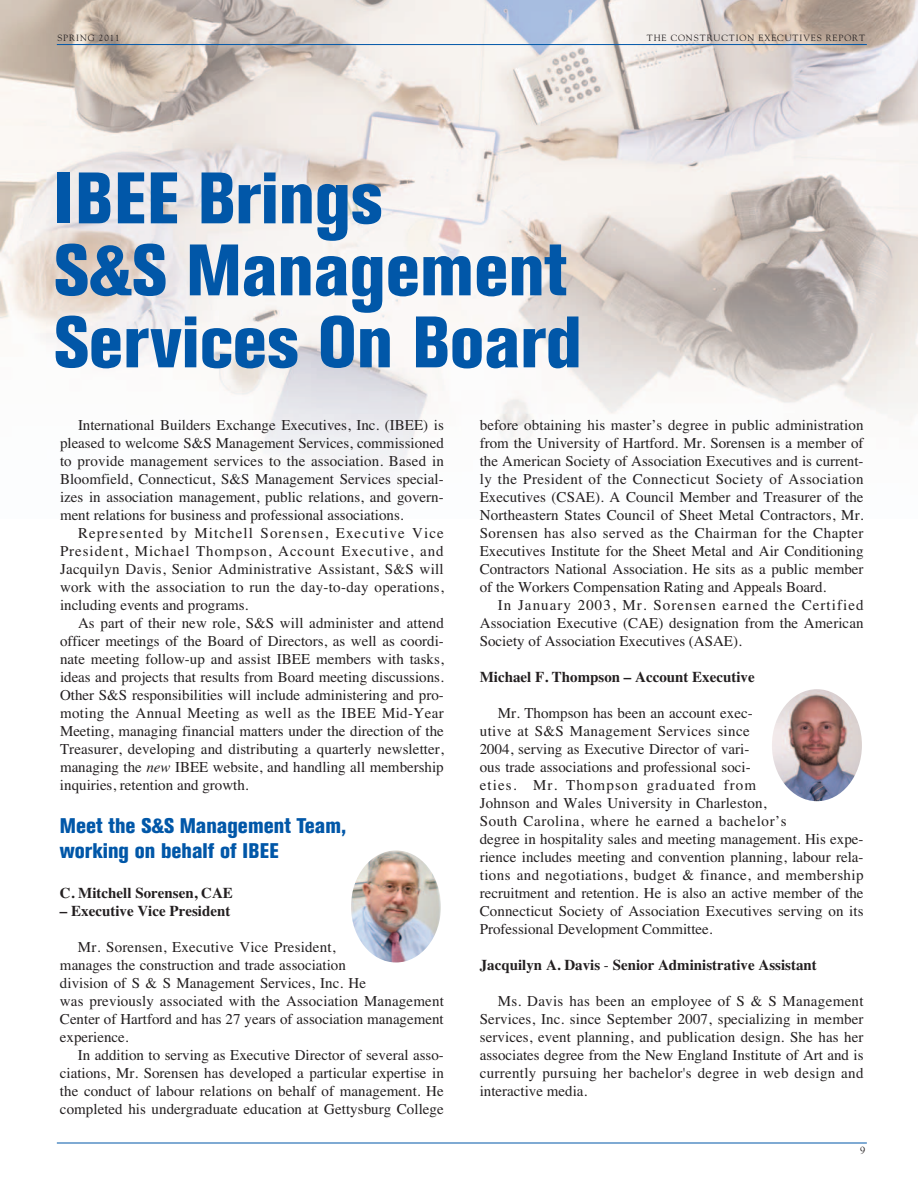
<style>
.page{position:relative;width:918px;height:1188px;background:#fff}
.page>*{position:absolute;margin:0;border:0;box-sizing:border-box;transform-origin:0 0}
.t1{font:800 condensed 72px/72px "Akzidenz Grotesk BE";color:#0157a8}
.t2{font:800 condensed 21px/25.2px "Akzidenz Grotesk BE";color:#0157a8}
.t3{font:15px/18px "Times";color:#231f20;text-align:justify}
.t4{font:700 15px "Times";color:#231f20}
.t5{font:10.5px "Goudy";color:#231f20}
.t6{font:9px "Goudy";letter-spacing:.1em;color:#231f20}
.s1{font-style:italic}
.s2{font-weight:400}
</style>
<div class="page">
<img style="left:1px;top:0;width:917px;height:468px">
<hr style="left:57px;top:44px;width:810px;height:1px;background:#0157a8">
<hr style="left:57px;top:1143px;width:810px;height:1px;background:#0157a8">
<img style="left:351px;top:850px;width:90px;height:112px;border-radius:50%">
<img style="left:772px;top:689px;width:90px;height:112px;border-radius:50%">
<p class="t6" style="left:57px;top:34px;width:64px">SPRING 2011</p>
<p class="t6" style="left:647px;top:34px;width:220px">THE CONSTRUCTION EXECUTIVES REPORT</p>
<h1 class="t1" style="left:54px;top:169px;width:529px">IBEE Brings<br>S&amp;S Management<br>Services On Board</h1>
<p class="t3" style="left:60px;top:418px;width:385px;text-indent:18px">International Builders Exchange Executives, Inc. (IBEE) is pleased to welcome S&amp;S Management Services, commissioned to provide management services to the association. Based in Bloomfield, Connecticut, S&amp;S Management Services special&shy;izes in association management, public relations, and govern&shy;ment relations for business and professional associations.</p>
<p class="t3" style="left:60px;top:526px;width:385px;text-indent:18px">Represented by Mitchell Sorensen, Executive Vice President, Michael Thompson, Account Executive, and Jacquilyn Davis, Senior Administrative Assistant, S&amp;S will work with the association to run the day-to-day operations, including events and programs.</p>
<p class="t3" style="left:60px;top:616px;width:385px;text-indent:18px">As part of their new role, S&amp;S will administer and attend officer meetings of the Board of Directors, as well as coordi&shy;nate meeting follow-up and assist IBEE members with tasks, ideas and projects that results from Board meeting discussions.<br>Other S&amp;S responsibilities will include administering and pro&shy;moting the Annual Meeting as well as the IBEE Mid-Year Meeting, managing financial matters under the direction of the Treasurer, developing and distributing a quarterly newsletter, managing the <span class="s1">new</span> IBEE website, and handling all membership inquiries, retention and growth.</p>
<h2 class="t2" style="left:60px;top:815px;width:288px">Meet the S&amp;S Management Team, working on behalf of IBEE</h2>
<p class="t4" style="left:60px;top:887px;width:174px">C. Mitchell Sorensen, CAE</p>
<p class="t4" style="left:60px;top:905px;width:172px">– Executive Vice President</p>
<p class="t3" style="left:60px;top:939px;width:385px;text-align:left;text-indent:18px">Mr. Sorensen, Executive Vice President,<br>manages the construction and trade association<br>division of S &amp; S Management Services, Inc. He<br>was previously associated with the Association Management Center of Hartford and has 27 years of association management experience.</p>
<p class="t3" style="left:60px;top:1047px;width:385px;text-indent:18px">In addition to serving as Executive Director of several asso&shy;ciations, Mr. Sorensen has developed a particular expertise in the conduct of labour relations on behalf of management. He completed his undergraduate education at Gettysburg College</p>
<p class="t3" style="left:480px;top:418px;width:385px">before obtaining his master’s degree in public administration from the University of Hartford. Mr. Sorensen is a member of the American Society of Association Executives and is current&shy;ly the President of the Connecticut Society of Association Executives (CSAE). A Council Member and Treasurer of the Northeastern States Council of Sheet Metal Contractors, Mr.<br>Sorensen has also served as the Chairman for the Chapter Executives Institute for the Sheet Metal and Air Conditioning Contractors National Association. He sits as a public member of the Workers Compensation Rating and Appeals Board.</p>
<p class="t3" style="left:480px;top:598px;width:385px;text-indent:18px">In January 2003, Mr. Sorensen earned the Certified Association Executive (CAE) designation from the American Society of Association Executives (ASAE).</p>
<p class="t4" style="left:480px;top:672px;width:276px">Michael F. Thompson – Account Executive</p>
<p class="t3" style="left:480px;top:706px;width:385px;text-align:left;text-indent:18px">Mr. Thompson has been an account exec-<br>utive at S&amp;S Management Services since<br>2004, serving as Executive Director of vari-<br>ous trade associations and professional soci-<br>eties. Mr. Thompson graduated from<br>Johnson and Wales University in Charleston,<br>South Carolina, where he earned a bachelor’s<br>degree in hospitality sales and meeting management. His expe&shy;rience includes meeting and convention planning, labour rela&shy;tions and negotiations, budget &amp; finance, and membership recruitment and retention. He is also an active member of the Connecticut Society of Association Executives serving on its Professional Development Committee.</p>
<p class="t4" style="left:480px;top:960px;width:339px">Jacquilyn A. Davis <span class="s2">-</span> Senior Administrative Assistant</p>
<p class="t3" style="left:480px;top:994px;width:385px;text-indent:18px">Ms. Davis has been an employee of S &amp; S Management Services, Inc. since September 2007, specializing in member services, event planning, and publication design. She has her associates degree from the New England Institute of Art and is currently pursuing her bachelor's degree in web design and interactive media.</p>
<p class="t5" style="left:860px;top:1146px;width:7px">9</p>
</div>
